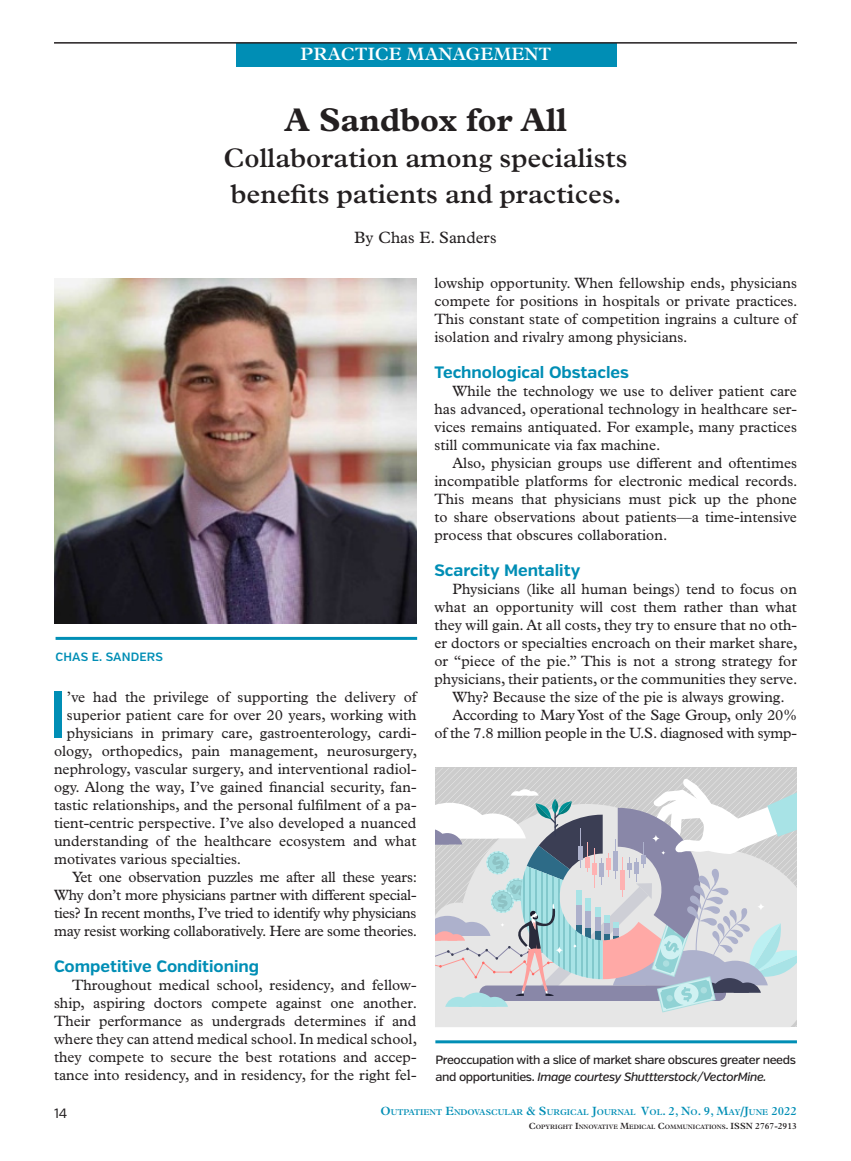
<style>
.page{position:relative;width:851px;height:1161px;background:#fff}
.page>*{position:absolute;margin:0;border:0;box-sizing:border-box;transform-origin:0 0}
.IMC_Article_Body{font:500 66.45px "Verb";color:#008eb5}
.IMC_Article_Title{font:700 33px "Plantin MT Pro";color:#231f20}
.IMC_Article_Title-2{font:600 27px/36px "Plantin MT Pro";color:#231f20}
.IMC_Article_Kind{font:600 18px "Plantin MT Pro";color:#fff}
.IMC_Article_Subhead{font:700 16.5px "Verb";color:#008eb5}
.JIC_Article_Author{font:16.5px "Plantin MT Pro";color:#231f20}
.IMC_Article_Body-2{font:15px/18px "Plantin MT Pro";color:#231f20;text-align:justify}
.IMC_Folio_text-left{font:13.5px "Verb";color:#231f20}
.IMC_Figure_Caption{font:500 12px/16.5px "Verb";letter-spacing:-.03em;color:#231f20}
.IMC_Figure_Caption-2{font:600 12px "Verb";letter-spacing:.01em;color:#008eb5}
.IMC_Folio_text-left-2{font:600 9px "Plantin MT Pro";color:#231f20}
.IMC_Folio_text-Right{font:600 8.4px "Plantin MT Pro";color:#008eb5}
.IMC_Folio_text-left-3{font:600 6.3px "Plantin MT Pro";color:#231f20}
.s1{font-style:italic}
.s2{font-size:12px}
.s3{font-size:9px}
</style>
<div class="page">
<div style="left:236px;top:43px;width:380px;height:24px;background:#008eb5"></div>
<hr style="left:54px;top:42px;width:742px;height:2px;background:#231f20">
<img style="left:54px;top:278px;width:362px;height:346px">
<hr style="left:56px;top:637px;width:361px;height:3px;background:#008eb5">
<svg style="left:435px;top:768px;width:362px;height:259px;background:#c8cdd3"></svg>
<hr style="left:435px;top:1040px;width:361px;height:3px;background:#008eb5">
<p class="IMC_Article_Kind" style="left:300px;top:43px;width:252px">PRACTICE MANAGEMENT</p>
<p class="IMC_Article_Title" style="left:284px;top:100px;width:284px">A Sandbox for All</p>
<p class="IMC_Article_Title-2" style="left:223px;top:140px;width:405px">Collaboration among specialists benefits patients and practices.</p>
<p class="JIC_Article_Author" style="left:354px;top:228px;width:144px">By Chas E. Sanders</p>
<p class="IMC_Figure_Caption-2" style="left:56px;top:649px;width:109px">CHAS E. SANDERS</p>
<p class="IMC_Article_Body" style="left:48px;top:675px;width:20px">I</p>
<p class="IMC_Article_Body-2" style="left:67px;top:688px;width:351px">’ve had the privilege of supporting the delivery of</p>
<p class="IMC_Article_Body-2" style="left:67px;top:706px;width:351px">superior patient care for over 20 years, working with</p>
<p class="IMC_Article_Body-2" style="left:67px;top:724px;width:351px">physicians in primary care, gastroenterology, cardi-</p>
<p class="IMC_Article_Body-2" style="left:54px;top:742px;width:364px">ology, orthopedics, pain management, neurosurgery,</p>
<p class="IMC_Article_Body-2" style="left:54px;top:760px;width:364px">nephrology, vascular surgery, and interventional radiol-</p>
<p class="IMC_Article_Body-2" style="left:54px;top:778px;width:364px">ogy. Along the way, I’ve gained financial security, fan-</p>
<p class="IMC_Article_Body-2" style="left:54px;top:796px;width:364px">tastic relationships, and the personal fulfilment of a pa-</p>
<p class="IMC_Article_Body-2" style="left:54px;top:814px;width:364px">tient-centric perspective. I’ve also developed a nuanced</p>
<p class="IMC_Article_Body-2" style="left:54px;top:832px;width:364px">understanding of the healthcare ecosystem and what</p>
<p class="IMC_Article_Body-2" style="left:54px;top:850px;width:189px">motivates various specialties.</p>
<p class="IMC_Article_Body-2" style="left:54px;top:868px;width:364px;text-indent:18px">Yet one observation puzzles me after all these years:<br>Why don’t more physicians partner with different special&shy;ties? In recent months, I’ve tried to identify why physicians may resist working collaboratively. Here are some theories.</p>
<p class="IMC_Article_Subhead" style="left:54px;top:956px;width:207px">Competitive Conditioning</p>
<p class="IMC_Article_Body-2" style="left:54px;top:976px;width:364px;text-indent:18px">Throughout medical school, residency, and fellow&shy;ship, aspiring doctors compete against one another.<br>Their performance as undergrads determines if and where they can attend medical school. In medical school, they compete to secure the best rotations and accep&shy;tance into residency, and in residency, for the right fel-</p>
<p class="IMC_Article_Body-2" style="left:434px;top:274px;width:364px">lowship opportunity. When fellowship ends, physicians compete for positions in hospitals or private practices.<br>This constant state of competition ingrains a culture of isolation and rivalry among physicians.</p>
<p class="IMC_Article_Subhead" style="left:434px;top:362px;width:196px">Technological Obstacles</p>
<p class="IMC_Article_Body-2" style="left:434px;top:382px;width:364px;text-indent:18px">While the technology we use to deliver patient care has advanced, operational technology in healthcare ser&shy;vices remains antiquated. For example, many practices still communicate via fax machine.</p>
<p class="IMC_Article_Body-2" style="left:434px;top:454px;width:364px;text-indent:18px">Also, physician groups use different and oftentimes incompatible platforms for electronic medical records.<br>This means that physicians must pick up the phone to share observations about patients—a time-intensive process that obscures collaboration.</p>
<p class="IMC_Article_Subhead" style="left:434px;top:560px;width:147px">Scarcity Mentality</p>
<p class="IMC_Article_Body-2" style="left:434px;top:580px;width:364px;text-indent:18px">Physicians (like all human beings) tend to focus on what an opportunity will cost them rather than what they will gain. At all costs, they try to ensure that no oth&shy;er doctors or specialties encroach on their market share, or “piece of the pie.” This is not a strong strategy for physicians, their patients, or the communities they serve.</p>
<p class="IMC_Article_Body-2" style="left:452px;top:688px;width:334px">Why? Because the size of the pie is always growing.</p>
<p class="IMC_Article_Body-2" style="left:434px;top:706px;width:364px;text-align:right">According to Mary Yost of the Sage Group, only 20%<br>of the 7.8 million people in the U.S. diagnosed with symp-</p>
<p class="IMC_Figure_Caption" style="left:435px;top:1052px;width:362px">Preoccupation with a slice of market share obscures greater needs and opportunities. <span class="s1">Image courtesy Shuttterstock/VectorMine.</span></p>
<p class="IMC_Folio_text-left" style="left:54px;top:1105px;width:15px">14</p>
<p class="IMC_Folio_text-Right" style="left:380px;top:1108px;width:418px"><span class="s2">O</span>UTPATIENT <span class="s2">E</span>NDOVASCULAR <span class="s2">&amp; S</span> URGICAL <span class="s2">J</span>OURNAL <span class="s2">V</span>OL<span class="s2">. 2, N</span>O<span class="s2">. 9, M</span>AY<span class="s2">/J</span>UNE <span class="s2">2022</span></p>
<p class="IMC_Folio_text-left-3" style="left:528px;top:1123px;width:143px"><span class="s3">C</span> OPYRIGHT <span class="s3">I</span>NNOVATIVE <span class="s3">M</span>EDICAL <span class="s3">C</span> OMM</p>
<p class="IMC_Folio_text-left-3" style="left:682px;top:1123px;width:55px">UNICATIONS<span class="s3">. ISSN</span></p>
<p class="IMC_Folio_text-left-2" style="left:755px;top:1121px;width:43px">2767-2913</p>
</div>
